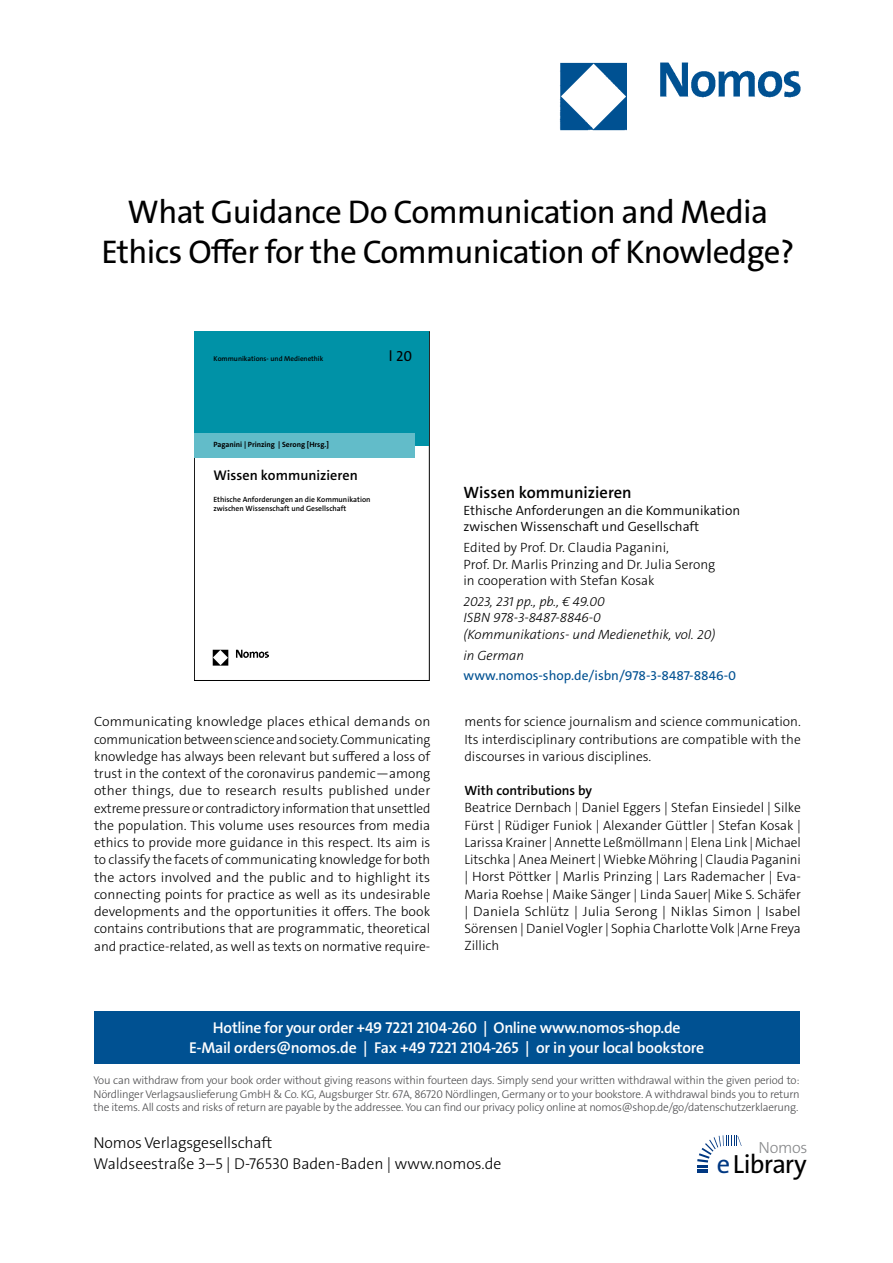
<style>
.page{position:relative;width:893px;height:1263px;background:#fff}
.page>*{position:absolute;margin:0;border:0;box-sizing:border-box;transform-origin:0 0}
.t1{font:33px/40.5px "The Sans Os F";letter-spacing:-.02em;color:#000;text-align:center}
.t2{font:26.4px "The Sans Os F";letter-spacing:-.03em;color:#000}
.t3{font:600 16.5px "The Sans C5";color:#000}
.t4{font:300 16.2px "The Sans Os F";letter-spacing:-.02em;color:#87888a}
.t5{font:600 15.75px/21px "The Sans Os F";letter-spacing:-.02em;color:#fff;text-align:center}
.t6{font:300 15.75px/21px "The Sans Os F";color:#000}
.t7{font:14.7px "The Sans C5";color:#000}
.t8{font:600 14.1px "The Sans C5";color:#000}
.t9{font:300 13.5px/17.2px "The Sans C5";color:#000;text-align:justify}
.t10{font:italic 300 13.5px/16.5px "The Sans C5";color:#000}
.t11{font:300 13.5px/16.5px "The Sans C5";color:#000}
.t12{font:13.5px "The Sans C5";color:#005192}
.t13{font:600 13.5px "The Sans C5";color:#000}
.t14{font:300 11.25px/13.5px "The Sans Os F";letter-spacing:-.02em;color:#4b4b4d;text-align:justify}
.t15{font:600 7.65px/9.8px "The Sans C5";color:#000}
.t16{font:700 7.65px "The Sans C5";color:#000}
.t17{font:600 7.05px "The Sans C5";color:#000}
.s1{color:#003882}
</style>
<div class="page">
<div style="left:94px;top:1011px;width:705px;height:52px;background:#005192"></div>
<svg style="left:697px;top:1135px;width:45px;height:38px"></svg>
<img style="left:559px;top:62px;width:242px;height:69px">
<div style="left:194px;top:331px;width:235px;height:115px;background:#0092a7"></div>
<div style="left:194px;top:433px;width:220px;height:25px;background:#62bcc9"></div>
<img style="left:213px;top:649px;width:56px;height:17px">
<h1 class="t1" style="left:101px;top:194px;width:695px">What Guidance Do Communication and Media<br>Ethics Offer for the Communication of Knowledge?</h1>
<p class="t17" style="left:214px;top:354px;width:111px">Kommunikations- und Medienethik</p>
<p class="t7" style="left:389px;top:346px;width:25px">l 20</p>
<p class="t16" style="left:213px;top:440px;width:117px">Paganini | Prinzing | Serong [Hrsg.]</p>
<p class="t8" style="left:213px;top:466px;width:146px">Wissen kommunizieren</p>
<p class="t15" style="left:213px;top:494px;width:159px">Ethische Anforderungen an die Kommunikation zwischen Wissenschaft und Gesellschaft</p>
<p class="t3" style="left:463px;top:482px;width:170px">Wissen kommunizieren</p>
<p class="t11" style="left:463px;top:502px;width:278px">Ethische Anforderungen an die Kommunikation zwischen Wissenschaft und Gesellschaft</p>
<p class="t9" style="left:463px;top:539px;width:253px;line-height:16.5px;text-align:left">Edited by Prof. Dr. Claudia Paganini,<br>Prof. Dr. Marlis Prinzing and Dr. Julia Serong in cooperation with Stefan Kosak</p>
<p class="t10" style="left:463px;top:593px;width:254px">2023, 231 pp., pb., € 49.00<br>ISBN 978-3-8487-8846-0<br>(Kommunikations- und Medienethik, vol. 20)</p>
<p class="t10" style="left:463px;top:647px;width:62px">in German</p>
<p class="t12" style="left:463px;top:667px;width:274px">www.nomos-shop.de/isbn/978-3-8487-8846-0</p>
<p class="t9" style="left:94px;top:713px;width:338px">Communicating knowledge places ethical demands on communication between science and society. Communicating knowledge has always been relevant but suffered a loss of trust in the context of the coronavirus pandemic—among other things, due to research results published under extreme pressure or contradictory information that unsettled the population. This volume uses resources from media ethics to provide more guidance in this respect. Its aim is to classify the facets of communicating knowledge for both the actors involved and the public and to highlight its connecting points for practice as well as its undesirable developments and the opportunities it offers. The book contains contributions that are programmatic, theoretical and practice-related, as well as texts on normative require-</p>
<p class="t9" style="left:464px;top:713px;width:338px">ments for science journalism and science communication.<br>Its interdisciplinary contributions are compatible with the discourses in various disciplines.</p>
<p class="t13" style="left:464px;top:782px;width:129px">With contributions by</p>
<p class="t9" style="left:464px;top:799px;width:338px">Beatrice Dernbach | Daniel Eggers | Stefan Einsiedel | Silke Fürst | Rüdiger Funiok | Alexander Güttler | Stefan Kosak | Larissa Krainer | Annette Leßmöllmann | Elena Link | Michael Litschka | Anea Meinert | Wiebke Möhring | Claudia Paganini | Horst Pöttker | Marlis Prinzing | Lars Rademacher | Eva-Maria Roehse | Maike Sänger | Linda Sauer| Mike S. Schäfer | Daniela Schlütz | Julia Serong | Niklas Simon | Isabel Sörensen | Daniel Vogler | Sophia Charlotte Volk |Arne Freya Zillich</p>
<p class="t5" style="left:189px;top:1017px;width:517px">Hotline for your order +49 7221 2104-260 | Online www.nomos-shop.de<br>E-Mail orders@nomos.de | Fax +49 7221 2104-265 | or in your local bookstore</p>
<p class="t14" style="left:94px;top:1074px;width:708px">You can withdraw from your book order without giving reasons within fourteen days. Simply send your written withdrawal within the given period to:<br>Nördlinger Verlagsauslieferung GmbH &amp; Co. KG, Augsburger Str. 67A, 86720 Nördlingen, Germany or to your bookstore. A withdrawal binds you to return the items. All costs and risks of return are payable by the addressee. You can find our privacy policy online at nomos@shop.de/go/datenschutzerklaerung.</p>
<p class="t6" style="left:94px;top:1133px;width:409px">Nomos Verlagsgesellschaft<br>Waldseestraße 3–5 | D-76530 Baden-Baden | www.nomos.de</p>
<p class="t4" style="left:758px;top:1137px;width:51px">Nomos</p>
<h2 class="t2" style="left:717px;top:1153px;width:91px"><span class="s1">e</span>Library</h2>
</div>
